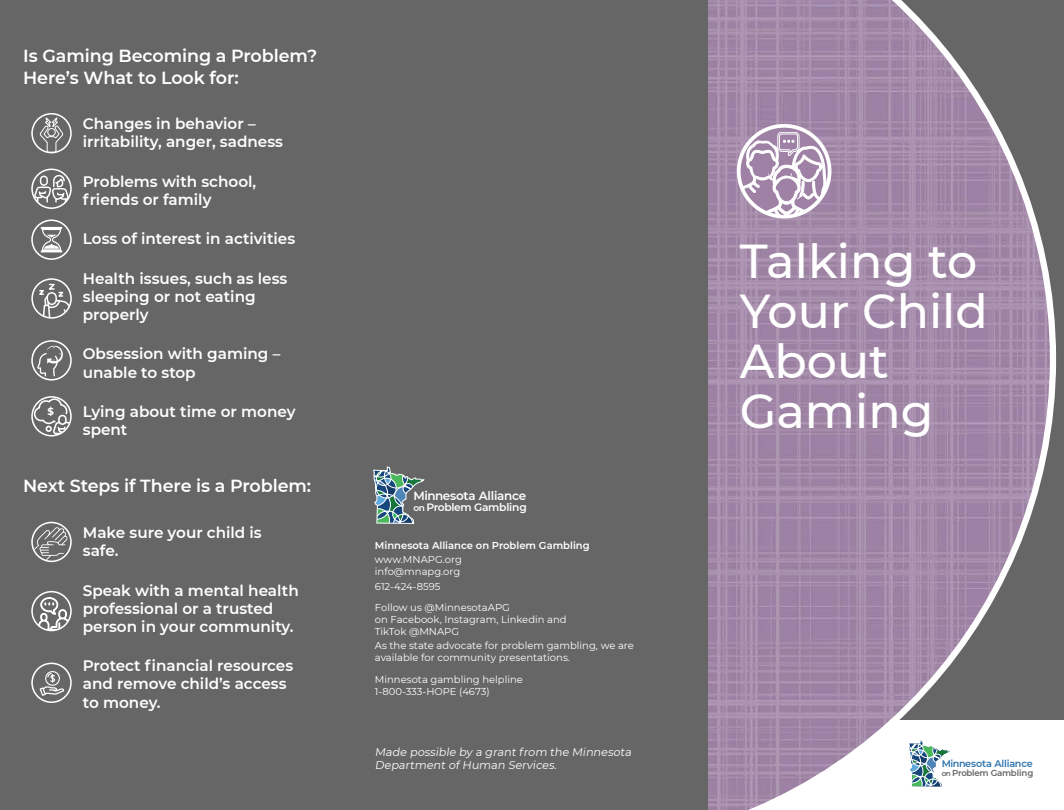
<style>
.page{position:relative;width:1064px;height:810px;background:#fff}
.page>*{position:absolute;margin:0;border:0;box-sizing:border-box;transform-origin:0 0}
.t1{font:500 47.5px/50px "Montserrat";color:#fff}
.t2{font:600 17.5px/22.5px "Montserrat";letter-spacing:-.005em;color:#fff}
.t3{font:600 15.25px/18.2px "Montserrat";color:#fff}
.t4{font:600 11.88px "Montserrat";letter-spacing:-.02em;color:#fff}
.t5{font:11.25px/13.5px "Montserrat";color:#fff}
.t6{font:600 10.62px "Montserrat";letter-spacing:-.03em;color:#fff}
.t7{font:700 10.12px "Montserrat";color:#fff}
.t8{font:10px/12px "Montserrat";color:#fff}
.t9{font:600 10px "Montserrat";color:#fff}
.t10{font:600 9.62px "Montserrat";letter-spacing:-.02em;color:#2d74ae}
.t11{font:600 8.62px "Montserrat";letter-spacing:-.03em;color:#666566}
.s1{font-size:9px}
.s2{font-size:7.25px}
</style>
<div class="page">
<div style="left:704px;top:0;width:359px;height:720px;background:#666667"></div>
<svg style="left:707px;top:0;width:348px;height:810px"></svg>
<svg style="left:738px;top:132px;width:91px;height:85px;background:#beabc2"></svg>
<div style="left:736px;top:124px;width:95px;height:95px;border:4px solid #fff;border-radius:50%"></div>
<div style="left:344px;top:0;width:363px;height:810px;background:#666667"></div>
<div style="left:0;top:0;width:344px;height:810px;background:#666667"></div>
<svg style="left:373px;top:467px;width:51px;height:57px"></svg>
<svg style="left:37px;top:346px;width:26px;height:30px"></svg>
<div style="left:31px;top:340px;width:41px;height:41px;border:2px solid #fff;border-radius:50%"></div>
<svg style="left:36px;top:284px;width:35px;height:34px"></svg>
<div style="left:31px;top:278px;width:41px;height:41px;border:2px solid #fff;border-radius:50%"></div>
<svg style="left:41px;top:227px;width:21px;height:25px"></svg>
<div style="left:31px;top:219px;width:41px;height:41px;border:2px solid #fff;border-radius:50%"></div>
<svg style="left:40px;top:671px;width:24px;height:25px"></svg>
<div style="left:31px;top:663px;width:41px;height:40px;border:2px solid #fff;border-radius:50%"></div>
<svg style="left:34px;top:398px;width:37px;height:36px"></svg>
<div style="left:31px;top:396px;width:41px;height:41px;border:2px solid #fff;border-radius:50%"></div>
<svg style="left:39px;top:117px;width:25px;height:36px"></svg>
<div style="left:31px;top:113px;width:41px;height:40px;border:2px solid #fff;border-radius:50%"></div>
<svg style="left:34px;top:527px;width:34px;height:34px"></svg>
<div style="left:31px;top:522px;width:41px;height:40px;border:2px solid #fff;border-radius:50%"></div>
<svg style="left:34px;top:175px;width:35px;height:28px"></svg>
<div style="left:31px;top:169px;width:41px;height:40px;border:2px solid #fff;border-radius:50%"></div>
<svg style="left:35px;top:597px;width:34px;height:34px"></svg>
<div style="left:31px;top:591px;width:41px;height:40px;border:2px solid #fff;border-radius:50%"></div>
<svg style="left:909px;top:741px;width:40px;height:45px"></svg>
<p class="t2" style="left:23px;top:44px;width:295px">Is Gaming Becoming a Problem?<br>Here’s What to Look for:</p>
<p class="t7" style="left:48px;top:404px;width:8px">$</p>
<p class="t3" style="left:83px;top:114px;width:202px">Changes in behavior – irritability, anger, sadness</p>
<p class="t3" style="left:83px;top:172px;width:175px">Problems with school, friends or family</p>
<p class="t3" style="left:83px;top:229px;width:214px">Loss of interest in activities</p>
<p class="t3" style="left:83px;top:268px;width:206px">Health issues, such as less sleeping or not eating properly</p>
<p class="t3" style="left:83px;top:344px;width:199px">Obsession with gaming – unable to stop</p>
<p class="t3" style="left:83px;top:402px;width:214px">Lying about time or money spent</p>
<p class="t2" style="left:23px;top:474px;width:289px">Next Steps if There is a Problem:</p>
<p class="t3" style="left:83px;top:523px;width:180px">Make sure your child is safe.</p>
<p class="t3" style="left:83px;top:580px;width:217px">Speak with a mental health professional or a trusted person in your community.</p>
<p class="t3" style="left:83px;top:656px;width:212px">Protect financial resources and remove child’s access to money.</p>
<p class="t4" style="left:413px;top:487px;width:114px">Minnesota Alliance</p>
<p class="t6" style="left:413px;top:500px;width:115px"><span class="s1">on</span> Problem Gambling</p>
<p class="t9" style="left:375px;top:538px;width:216px">Minnesota Alliance on Problem Gambling</p>
<p class="t8" style="left:375px;top:553px;width:88px">www.MNAPG.org info@mnapg.org</p>
<p class="t8" style="left:375px;top:575px;width:136px;line-height:21.5px">612-424-8595<br>Follow us @MinnesotaAPG</p>
<p class="t8" style="left:375px;top:613px;width:193px">on Facebook, Instagram, Linkedin and<br>TikTok @MNAPG</p>
<p class="t8" style="left:375px;top:639px;width:260px">As the state advocate for problem gambling, we are available for community presentations.</p>
<p class="t8" style="left:375px;top:673px;width:149px">Minnesota gambling helpline<br>1-800-333-HOPE (4673)</p>
<p class="t5" style="left:375px;top:744px;width:260px">Made possible by a grant from the Minnesota<br>Department of Human Services.</p>
<h1 class="t1" style="left:739px;top:235px;width:250px">Talking to<br>Your Child<br>About<br>Gaming</h1>
<p class="t10" style="left:941px;top:757px;width:93px">Minnesota Alliance</p>
<p class="t11" style="left:941px;top:767px;width:93px"><span class="s2">on</span> Problem Gambling</p>
</div>
